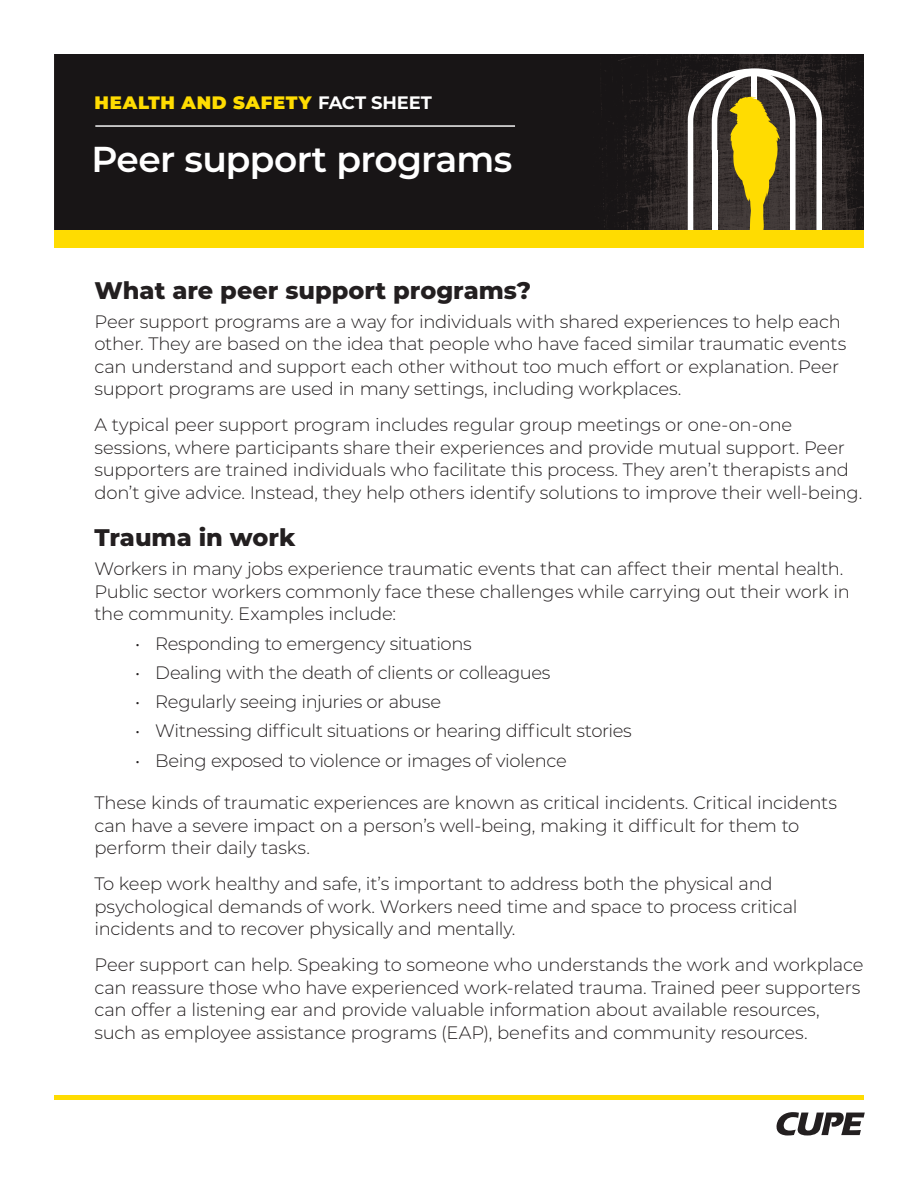
<style>
.page{position:relative;width:918px;height:1188px;background:#fff}
.page>*{position:absolute;margin:0;border:0;box-sizing:border-box;transform-origin:0 0}
.body{font:600 36px "Montserrat";letter-spacing:-.02em;color:#fff}
.t1{font:800 24px "Montserrat";color:#231f20}
.text{font:300 18px/22.5px "Montserrat";letter-spacing:-.015em;color:#231f20}
.body-2{font:900 18px "Montserrat";letter-spacing:.04em;color:#ffdc01}
.s1{font-weight:700;color:#fff}
</style>
<div class="page">
<img style="left:56px;top:54px;width:808px;height:176px">
<svg style="left:688px;top:68px;width:134px;height:162px"></svg>
<div style="left:54px;top:230px;width:810px;height:17px;background:#ffdc01"></div>
<hr style="left:54px;top:1095px;width:810px;height:4px;background:#ffdc01">
<svg style="left:776px;top:1112px;width:89px;height:24px"></svg>
<hr style="left:95px;top:125px;width:420px;height:2px;background:#fff">
<p class="body-2" style="left:94px;top:89px;width:339px">HEALTH AND SAFETY <span class="s1">FACT SHEET</span></p>
<p class="body" style="left:92px;top:133px;width:422px">Peer support programs</p>
<p class="t1" style="left:94px;top:272px;width:438px">What are peer support programs?</p>
<p class="text" style="left:94px;top:310px;width:753px">Peer support programs are a way for individuals with shared experiences to help each other. They are based on the idea that people who have faced similar traumatic events can understand and support each other without too much effort or explanation. Peer support programs are used in many settings, including workplaces.</p>
<p class="text" style="left:94px;top:413px;width:769px">A typical peer support program includes regular group meetings or one-on-one sessions, where participants share their experiences and provide mutual support. Peer supporters are trained individuals who facilitate this process. They aren’t therapists and don’t give advice. Instead, they help others identify solutions to improve their well-being.</p>
<p class="t1" style="left:94px;top:520px;width:203px">Trauma in work</p>
<p class="text" style="left:94px;top:557px;width:757px">Workers in many jobs experience traumatic events that can affect their mental health.<br>Public sector workers commonly face these challenges while carrying out their work in the community. Examples include:</p>
<p class="text" style="left:135px;top:631px;width:338px">• Responding to emergency situations</p>
<p class="text" style="left:135px;top:661px;width:417px">• Dealing with the death of clients or colleagues</p>
<p class="text" style="left:135px;top:690px;width:308px">• Regularly seeing injuries or abuse</p>
<p class="text" style="left:135px;top:719px;width:498px">• Witnessing difficult situations or hearing difficult stories</p>
<p class="text" style="left:135px;top:748px;width:433px">• Being exposed to violence or images of violence</p>
<p class="text" style="left:94px;top:791px;width:744px">These kinds of traumatic experiences are known as critical incidents. Critical incidents can have a severe impact on a person’s well-being, making it difficult for them to perform their daily tasks.</p>
<p class="text" style="left:94px;top:872px;width:704px">To keep work healthy and safe, it’s important to address both the physical and psychological demands of work. Workers need time and space to process critical incidents and to recover physically and mentally.</p>
<p class="text" style="left:94px;top:953px;width:771px">Peer support can help. Speaking to someone who understands the work and workplace can reassure those who have experienced work-related trauma. Trained peer supporters can offer a listening ear and provide valuable information about available resources, such as employee assistance programs (EAP), benefits and community resources.</p>
</div>
